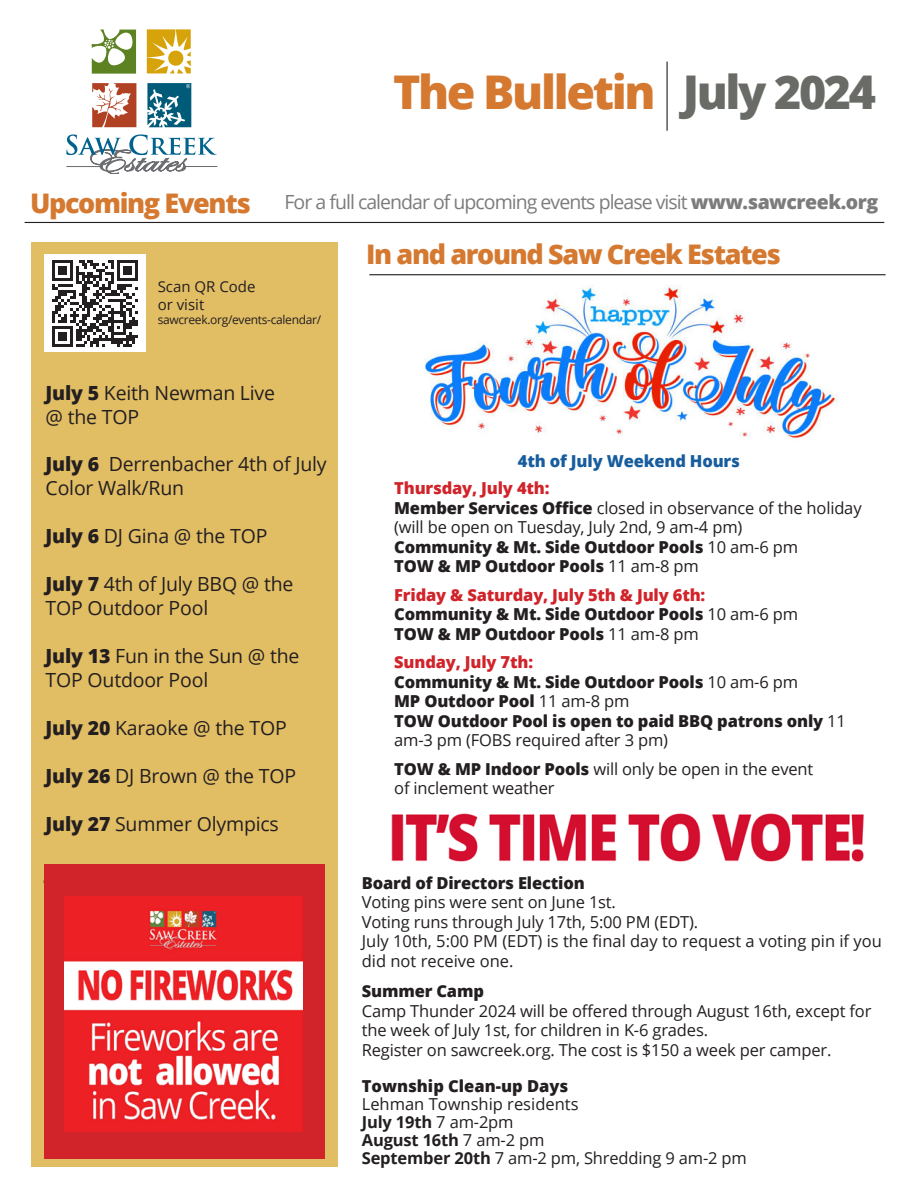
<style>
.page{position:relative;width:918px;height:1188px;background:#fff}
.page>*{position:absolute;margin:0;border:0;box-sizing:border-box;transform-origin:0 0}
.t1{font:800 46.5px "Open Sans";letter-spacing:-.05em;color:#d67930}
.t2{font:800 27px "Open Sans";letter-spacing:-.05em;color:#d67930}
.t3{font:19.5px/24px "Open Sans";letter-spacing:-.01em;color:#231f20}
.t4{font:19.5px "Open Sans";letter-spacing:-.05em;color:#7c7c7c}
.t5{font:16.5px/19.5px "Open Sans";letter-spacing:-.01em;color:#231f20}
.t6{font:800 16.5px/19.5px "Open Sans";letter-spacing:-.01em;color:#231f20}
.t7{font:800 16.5px "Open Sans";letter-spacing:-.01em;color:#d1232a}
.t8{font:700 16.5px "Open Sans";letter-spacing:-.01em;color:#231f20}
.t9{font:800 16.5px "Open Sans";letter-spacing:-.01em;color:#175d9e}
.t10{font:15px "Open Sans";color:#231f20}
.t11{font:12px "Open Sans";letter-spacing:-.025em;color:#231f20}
.s1{color:#696b67}
.s2{font-weight:800}
.s3{font-weight:400}
.s4{font-weight:700}
</style>
<div class="page">
<div style="left:31px;top:242px;width:307px;height:924px;background:#e1bd64"></div>
<svg style="left:92px;top:30px;width:44px;height:44px"></svg>
<svg style="left:147px;top:29px;width:44px;height:44px"></svg>
<svg style="left:92px;top:83px;width:44px;height:44px"></svg>
<svg style="left:66px;top:134px;width:151px;height:40px"></svg>
<svg style="left:147px;top:83px;width:44px;height:44px"></svg>
<hr style="left:25px;top:222px;width:859px;height:1px;background:#231f20">
<hr style="left:369px;top:274px;width:517px;height:1px;background:#231f20">
<hr style="left:667px;top:62px;width:1px;height:69px;background:#231f20">
<div style="left:44px;top:255px;width:102px;height:97px;background:#fff"></div>
<svg style="left:52px;top:260px;width:86px;height:87px"></svg>
<div style="left:44px;top:891px;width:281px;height:267px;background:#d1232a"></div>
<img style="left:424px;top:285px;width:414px;height:153px">
<img style="left:391px;top:813px;width:473px;height:49px">
<div style="left:44px;top:864px;width:281px;height:267px;background:#d1232a"></div>
<img style="left:65px;top:896px;width:238px;height:235px">
<p class="t1" style="left:393px;top:57px;width:485px">The Bulletin <span class="s1">July 2024</span></p>
<p class="t2" style="left:30px;top:183px;width:222px">Upcoming Events</p>
<p class="t4" style="left:285px;top:189px;width:595px">For a full calendar of upcoming events please visit <span class="s2">www.sawcreek.org</span></p>
<p class="t2" style="left:366px;top:233px;width:416px">In and around Saw Creek Estates</p>
<p class="t10" style="left:158px;top:276px;width:99px">Scan QR Code</p>
<p class="t10" style="left:158px;top:294px;width:48px">or visit</p>
<p class="t11" style="left:158px;top:312px;width:165px">sawcreek.org/events-calendar/</p>
<p class="t3" style="left:46px;top:381px;width:231px"><span class="s2">July 5</span> Keith Newman Live</p>
<p class="t3" style="left:46px;top:405px;width:95px">@ the TOP</p>
<p class="t3" style="left:46px;top:451px;width:283px"><span class="s2">July 6</span> Derrenbacher 4th of July<br>Color Walk/Run</p>
<p class="t3" style="left:46px;top:523px;width:223px"><span class="s2">July 6</span> DJ Gina @ the TOP</p>
<p class="t3" style="left:46px;top:571px;width:249px"><span class="s2">July 7</span> 4th of July BBQ @ the<br>TOP Outdoor Pool</p>
<p class="t3" style="left:46px;top:643px;width:255px"><span class="s2">July 13</span> Fun in the Sun @ the<br>TOP Outdoor Pool</p>
<p class="t3" style="left:46px;top:715px;width:243px"><span class="s2">July 20</span> Karaoke @ the TOP</p>
<p class="t3" style="left:46px;top:763px;width:252px"><span class="s2">July 26</span> DJ Brown @ the TOP</p>
<p class="t3" style="left:46px;top:811px;width:235px"><span class="s2">July 27</span> Summer Olympics</p>
<p class="t9" style="left:518px;top:449px;width:224px">4th of July Weekend Hours</p>
<p class="t7" style="left:394px;top:476px;width:157px">Thursday, July 4th:</p>
<p class="t5" style="left:394px;top:498px;width:469px"><span class="s2">Member Services Office</span> closed in observance of the holiday (will be open on Tuesday, July 2nd, 9 am-4 pm)</p>
<p class="t6" style="left:394px;top:536px;width:405px">Community &amp; Mt. Side Outdoor Pools <span class="s3">10 am-6 pm</span></p>
<p class="t6" style="left:394px;top:556px;width:306px">TOW &amp; MP Outdoor Pools <span class="s3">11 am-8 pm</span></p>
<p class="t7" style="left:394px;top:582px;width:313px">Friday &amp; Saturday, July 5th &amp; July 6th:</p>
<p class="t6" style="left:394px;top:604px;width:405px">Community &amp; Mt. Side Outdoor Pools <span class="s3">10 am-6 pm</span></p>
<p class="t6" style="left:394px;top:623px;width:306px">TOW &amp; MP Outdoor Pools <span class="s3">11 am-8 pm</span></p>
<p class="t7" style="left:394px;top:650px;width:140px">Sunday, July 7th:</p>
<p class="t6" style="left:394px;top:671px;width:405px">Community &amp; Mt. Side Outdoor Pools <span class="s3">10 am-6 pm</span></p>
<p class="t6" style="left:394px;top:691px;width:453px">MP Outdoor Pool <span class="s3">11 am-8 pm<br></span>TOW Outdoor Pool is open to paid BBQ patrons only <span class="s3">11 am-3 pm (FOBS required after 3 pm)</span></p>
<p class="t5" style="left:394px;top:759px;width:421px"><span class="s2">TOW &amp; MP Indoor Pools</span> will only be open in the event</p>
<p class="t5" style="left:394px;top:778px;width:162px">of inclement weather</p>
<p class="t6" style="left:362px;top:872px;width:225px">Board of Directors Election</p>
<p class="t5" style="left:362px;top:892px;width:256px">Voting pins were sent on June 1st.</p>
<p class="t5" style="left:362px;top:911px;width:338px">Voting runs through July 17th, 5:00 PM (EDT).</p>
<p class="t5" style="left:362px;top:931px;width:522px">July 10th, 5:00 PM (EDT) is the final day to request a voting pin if you did not receive one.</p>
<p class="t6" style="left:362px;top:981px;width:124px">Summer Camp</p>
<p class="t5" style="left:362px;top:1001px;width:511px">Camp Thunder 2024 will be offered through August 16th, except for the week of July 1st, for children in K-6 grades.<br>Register on sawcreek.org. The cost is $150 a week per camper.</p>
<p class="t6" style="left:362px;top:1075px;width:208px">Township Clean-up Days</p>
<p class="t5" style="left:362px;top:1094px;width:218px">Lehman Township residents</p>
<p class="t8" style="left:362px;top:1110px;width:153px">July 19th <span class="s3">7 am-2pm</span></p>
<p class="t8" style="left:362px;top:1128px;width:184px">August 16th <span class="s3">7 am-2 pm</span></p>
<p class="t5" style="left:362px;top:1148px;width:387px"><span class="s4">September 20th</span> 7 am-2 pm, Shredding 9 am-2 pm</p>
</div>
